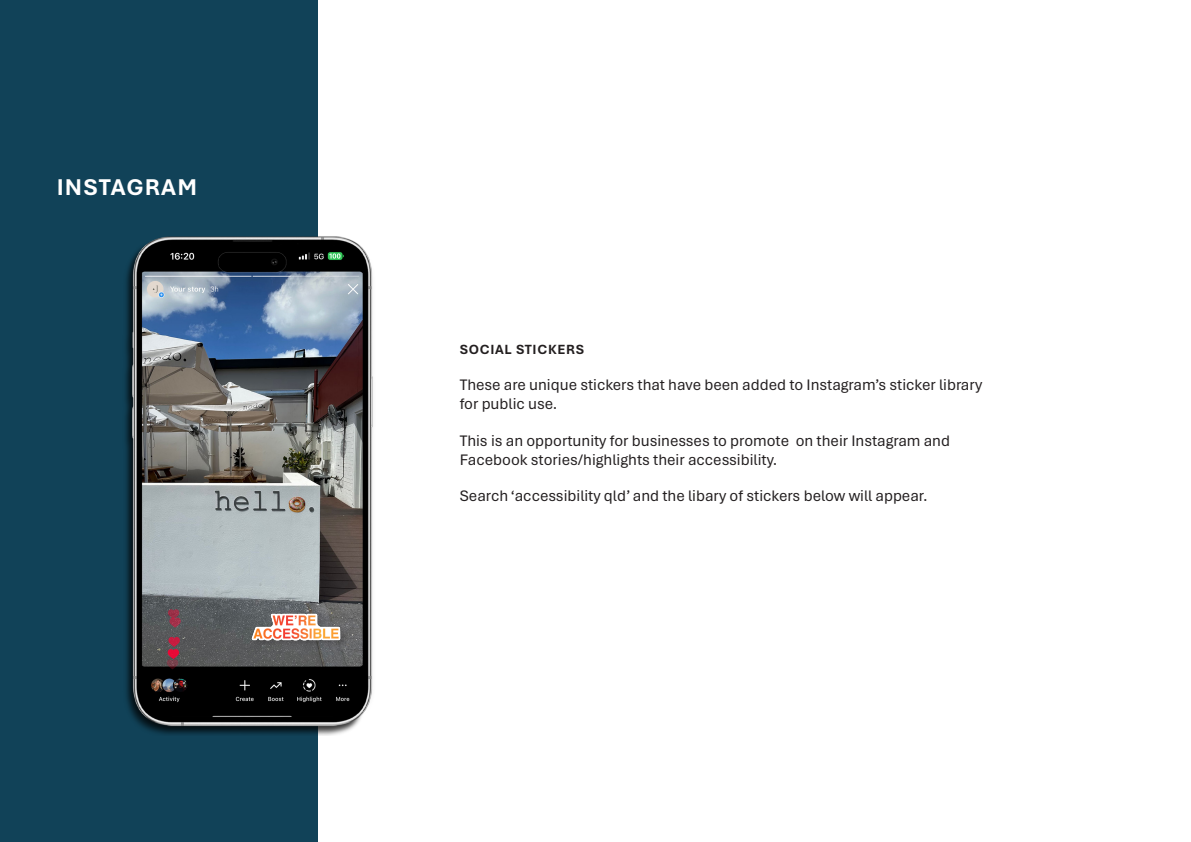
<style>
.page{position:relative;width:1191px;height:842px;background:#fff}
.page>*{position:absolute;margin:0;border:0;box-sizing:border-box;transform-origin:0 0}
.Heading_1{font:700 24px "Aptos";letter-spacing:.05em;color:#fff}
.t1{font:16px/19.2px "Aptos";color:#231f20}
.t2{font:700 14px "Aptos";letter-spacing:.05em;color:#231f20}
</style>
<div class="page">
<div style="left:0;top:0;width:317px;height:842px;background:#114258"></div>
<img style="left:125px;top:230px;width:248px;height:506px">
<div style="left:249px;top:611px;width:101px;height:39px;background:#231f20;opacity:.3"></div>
<img style="left:237px;top:607px;width:117px;height:40px">
<p class="Heading_1" style="left:57px;top:171px;width:142px">INSTAGRAM</p>
<p class="t2" style="left:460px;top:340px;width:126px">SOCIAL STICKERS</p>
<p class="t1" style="left:460px;top:375px;width:524px">These are unique stickers that have been added to Instagram’s sticker library for public use.</p>
<p class="t1" style="left:460px;top:430px;width:492px">This is an opportunity for businesses to promote on their Instagram and<br>Facebook stories/highlights their accessibility.</p>
<p class="t1" style="left:460px;top:486px;width:469px">Search ‘accessibility qld’ and the libary of stickers below will appear.</p>
</div>
